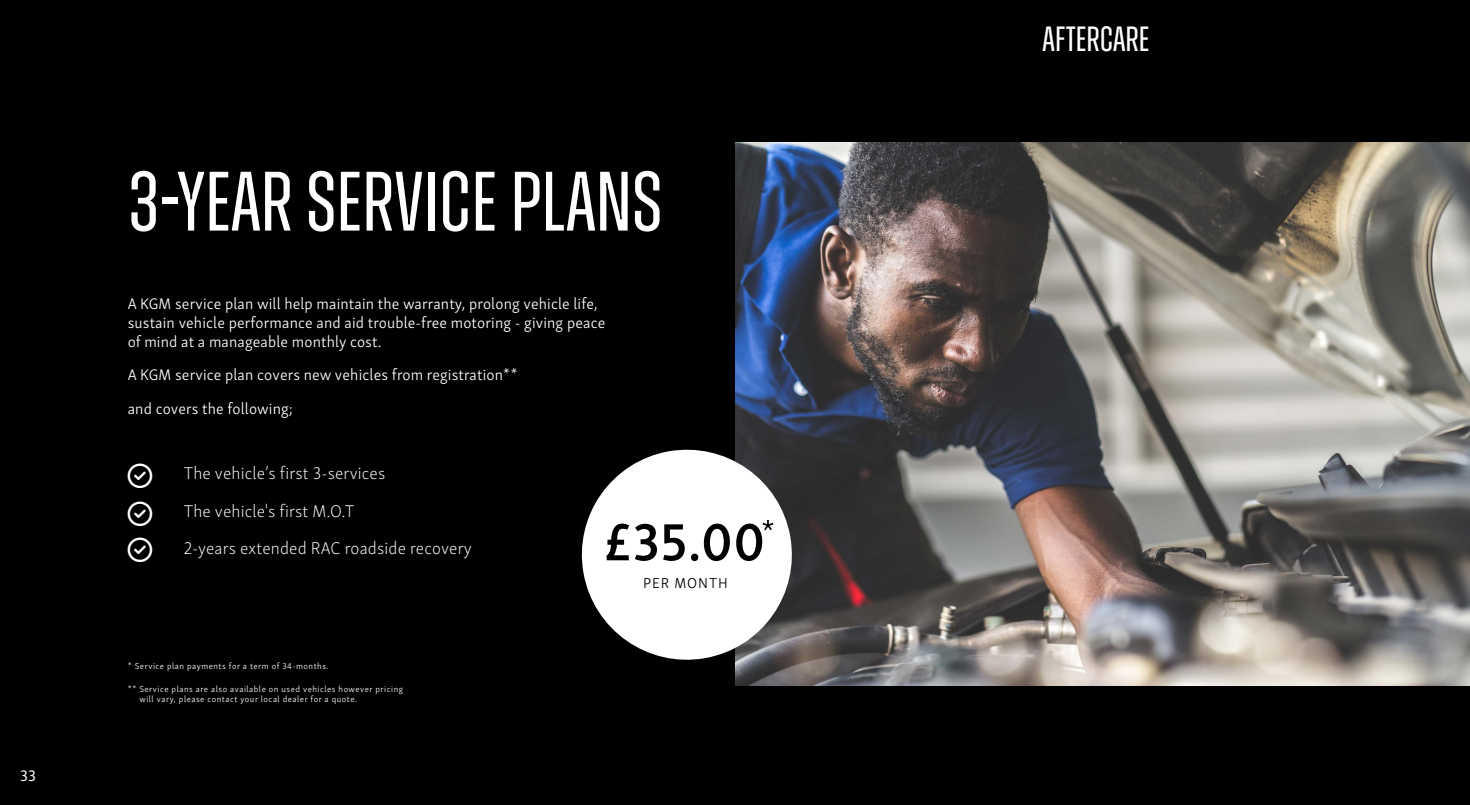
<style>
.page{position:relative;width:1470px;height:805px;background:#000}
.page>*{position:absolute;margin:0;border:0;box-sizing:border-box;transform-origin:0 0}
.t1{font:84px "Zuume";color:#fff}
.t2{font:600 53.64px "Skolar Sans Latn";color:#000}
.t3{font:35px "Zuume";color:#fff}
.t4{font:17.5px/37.2px "Skolar Sans Latn El";letter-spacing:.01em;color:#fff}
.t5{font:300 15.75px/19.2px "Skolar Sans Latn";letter-spacing:.01em;color:#fff}
.t6{font:15.75px "Skolar Sans Latn";color:#fff}
.t7{font:300 14.79px "Skolar Sans Latn";letter-spacing:.06em;color:#000}
.t8{font:300 8.75px/10.5px "Skolar Sans Latn";letter-spacing:.06em;color:#fff}
.s1{font-family:"Raleway";font-weight:300;font-size:57.84px}
</style>
<div class="page">
<img style="left:735px;top:142px;width:735px;height:543px">
<svg style="left:581px;top:441px;width:219px;height:227px;fill:#fff"></svg>
<p class="t6" style="left:20px;top:764px;width:17px">33</p>
<h1 class="t1" style="left:128px;top:159px;width:536px">3-YEAR SERVICE PLANS</h1>
<p class="t5" style="left:128px;top:293px;width:479px">A KGM service plan will help maintain the warranty, prolong vehicle life, sustain vehicle performance and aid trouble-free motoring - giving peace of mind at a manageable monthly cost.</p>
<p class="t5" style="left:128px;top:357px;width:391px;line-height:33.2px">A KGM service plan covers new vehicles from registration** and covers the following;</p>
<p class="t4" style="left:184px;top:454px;width:290px">The vehicle’s first 3-services<br>The vehicle's first M.O.T<br>2-years extended RAC roadside recovery</p>
<p class="t8" style="left:128px;top:660px;width:202px">* Service plan payments for a term of 34-months.</p>
<p class="t8" style="left:139px;top:683px;width:265px;text-indent:-12px">** Service plans are also available on used vehicles however pricing will vary, please contact your local dealer for a quote.</p>
<h2 class="t2" style="left:604px;top:500px;width:174px">£35.00<span class="s1">*</span></h2>
<p class="t7" style="left:643px;top:572px;width:86px">PER MONTH</p>
<h3 class="t3" style="left:1043px;top:21px;width:108px">AFTERCARE</h3>
</div>
